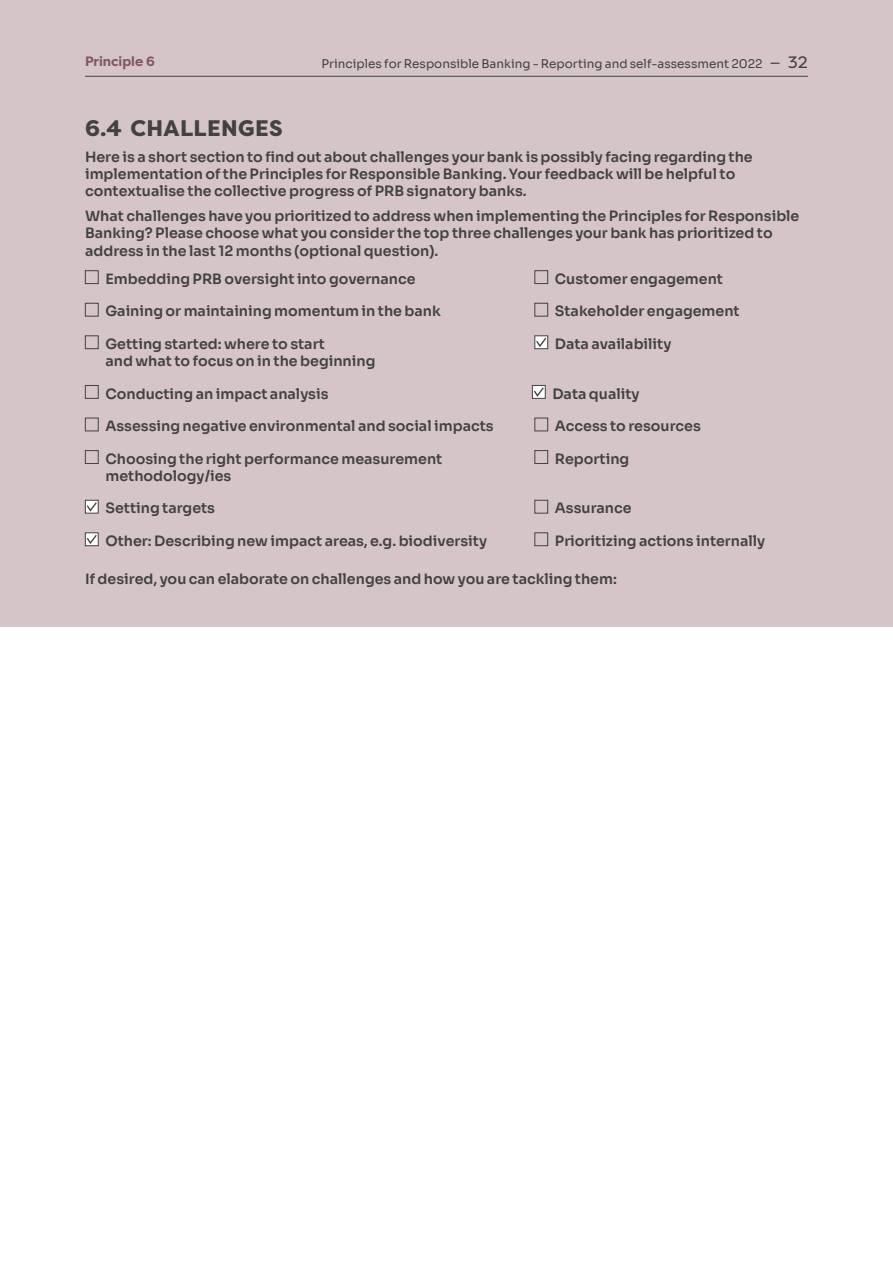
<style>
.page{position:relative;width:893px;height:1263px;background:#fff}
.page>*{position:absolute;margin:0;border:0;box-sizing:border-box;transform-origin:0 0}
.t1{font:800 22.5px "Filson Pro";letter-spacing:.02em;color:#424241}
.t2{font:14.25px/17.1px "Sora";color:#424241}
.t3{font:700 13.5px "Filson Pro";color:#83555f}
.t4{font:12px "Sora";color:#424241}
.s1{font-family:"Filson Pro";font-size:13.5px}
.s2{font-family:"Filson Pro";font-size:16.5px}
</style>
<div class="page">
<div style="left:0;top:0;width:893px;height:134px;background:#d5c5c8"></div>
<div style="left:0;top:77px;width:893px;height:550px;background:#d5c5c8"></div>
<div style="left:85px;top:270px;width:14px;height:14px;border:1px solid #424241"></div>
<div style="left:535px;top:270px;width:13px;height:14px;border:1px solid #424241"></div>
<div style="left:85px;top:303px;width:14px;height:13px;border:1px solid #424241"></div>
<div style="left:535px;top:303px;width:13px;height:13px;border:1px solid #424241"></div>
<div style="left:85px;top:335px;width:14px;height:14px;border:1px solid #424241"></div>
<svg style="left:535px;top:335px;width:13px;height:14px"></svg>
<svg style="left:535px;top:336px;width:13px;height:12px"></svg>
<div style="left:85px;top:385px;width:14px;height:14px;border:1px solid #424241"></div>
<svg style="left:532px;top:385px;width:14px;height:14px"></svg>
<svg style="left:532px;top:386px;width:13px;height:12px"></svg>
<div style="left:85px;top:418px;width:14px;height:13px;border:1px solid #424241"></div>
<div style="left:535px;top:418px;width:13px;height:13px;border:1px solid #424241"></div>
<div style="left:85px;top:450px;width:14px;height:14px;border:1px solid #424241"></div>
<div style="left:535px;top:450px;width:13px;height:14px;border:1px solid #424241"></div>
<svg style="left:85px;top:500px;width:14px;height:13px"></svg>
<svg style="left:85px;top:501px;width:13px;height:12px"></svg>
<div style="left:535px;top:500px;width:13px;height:13px;border:1px solid #424241"></div>
<svg style="left:85px;top:532px;width:14px;height:14px"></svg>
<svg style="left:85px;top:533px;width:13px;height:12px"></svg>
<div style="left:535px;top:532px;width:13px;height:14px;border:1px solid #424241"></div>
<hr style="left:85px;top:76px;width:723px;height:1px;background:#424241">
<p class="t3" style="left:85px;top:53px;width:71px">Principle 6</p>
<p class="t4" style="left:322px;top:54px;width:488px">Principles for Responsible Banking - Reporting and self-assessment 2022 <span class="s1">—</span> <span class="s2">32</span></p>
<h1 class="t1" style="left:85px;top:114px;width:199px">6.4 CHALLENGES</h1>
<p class="t2" style="left:85px;top:147px;width:669px">Here is a short section to find out about challenges your bank is possibly facing regarding the implementation of the Principles for Responsible Banking. Your feedback will be helpful to contextualise the collective progress of PRB signatory banks.</p>
<p class="t2" style="left:85px;top:206px;width:716px">What challenges have you prioritized to address when implementing the Principles for Responsible<br>Banking? Please choose what you consider the top three challenges your bank has prioritized to address in the last 12 months (optional question).</p>
<p class="t2" style="left:105px;top:269px;width:312px">Embedding PRB oversight into governance</p>
<p class="t2" style="left:555px;top:269px;width:170px">Customer engagement</p>
<p class="t2" style="left:105px;top:301px;width:337px">Gaining or maintaining momentum in the bank</p>
<p class="t2" style="left:555px;top:301px;width:186px">Stakeholder engagement</p>
<p class="t2" style="left:105px;top:334px;width:221px">Getting started: where to start</p>
<p class="t2" style="left:555px;top:334px;width:118px">Data availability</p>
<p class="t2" style="left:105px;top:351px;width:272px">and what to focus on in the beginning</p>
<p class="t2" style="left:105px;top:384px;width:225px">Conducting an impact analysis</p>
<p class="t2" style="left:552px;top:384px;width:89px">Data quality</p>
<p class="t2" style="left:105px;top:416px;width:390px">Assessing negative environmental and social impacts</p>
<p class="t2" style="left:555px;top:416px;width:148px">Access to resources</p>
<p class="t2" style="left:105px;top:449px;width:338px">Choosing the right performance measurement</p>
<p class="t2" style="left:555px;top:449px;width:76px">Reporting</p>
<p class="t2" style="left:105px;top:466px;width:128px">methodology/ies</p>
<p class="t2" style="left:105px;top:498px;width:111px">Setting targets</p>
<p class="t2" style="left:555px;top:498px;width:78px">Assurance</p>
<p class="t2" style="left:105px;top:531px;width:383px">Other: Describing new impact areas, e.g. biodiversity</p>
<p class="t2" style="left:555px;top:531px;width:212px">Prioritizing actions internally</p>
<p class="t2" style="left:85px;top:569px;width:533px">If desired, you can elaborate on challenges and how you are tackling them:</p>
</div>
